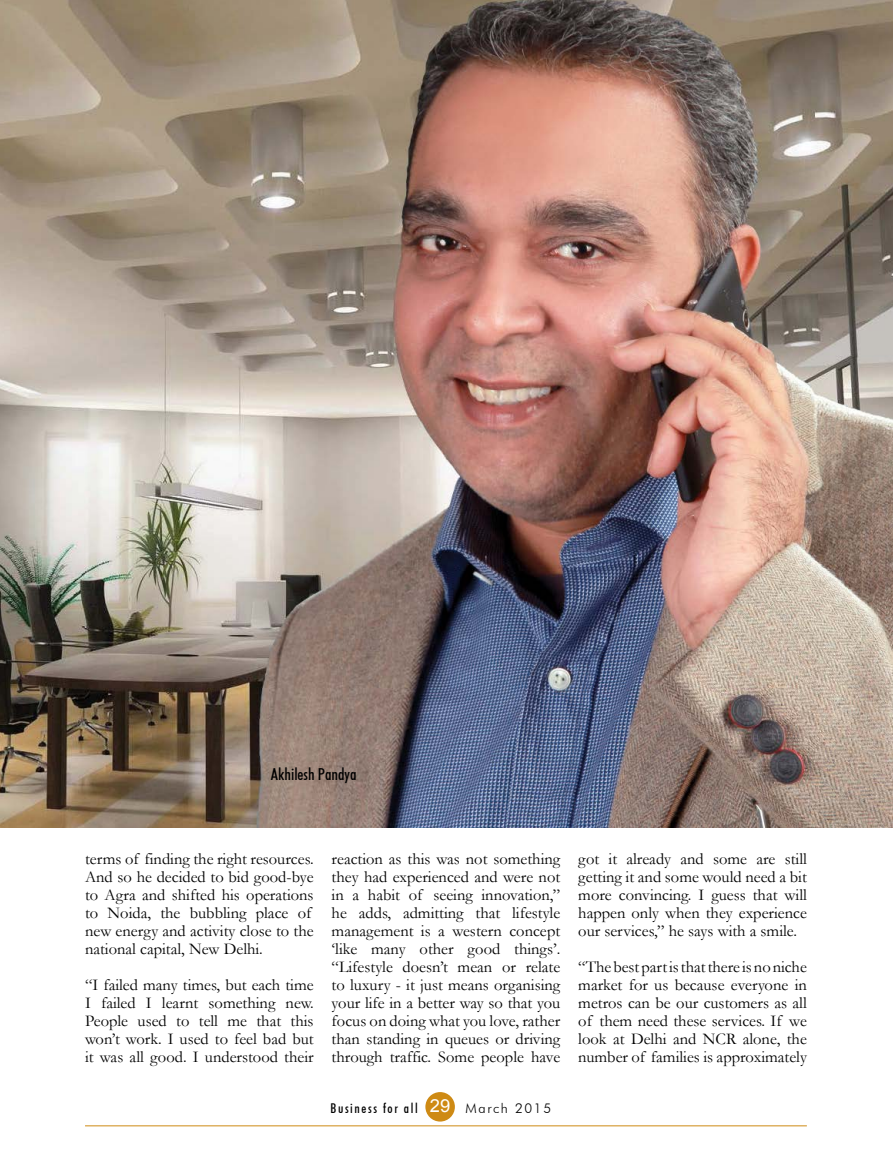
<style>
.page{position:relative;width:893px;height:1161px;background:#fff}
.page>*{position:absolute;margin:0;border:0;box-sizing:border-box;transform-origin:0 0}
.t1{font:16.5px/18px "Garamond";color:#000;text-align:justify}
.t2{font:500 condensed 16.5px "Futura BT";color:#000}
.t3{font:500 condensed 13.5px "Futura BT";letter-spacing:.12em;color:#000}
.s1{font-family:"Arial";font-weight:400;font-stretch:normal;font-size:18px;color:#fff}
.s2{font-weight:300;font-stretch:normal}
</style>
<div class="page">
<div style="left:425px;top:1092px;width:30px;height:29px;background:#ce8a14;border-radius:50%"></div>
<hr style="left:85px;top:1125px;width:722px;height:1px;background:#ce8a14">
<img style="left:0;top:0;width:893px;height:827px">
<p class="t2" style="left:271px;top:764px;width:87px">Akhilesh Pandya</p>
<p class="t1" style="left:85px;top:849px;width:230px;text-align:left">terms of finding the right resources.<br>And so he decided to bid good-bye to Agra and shifted his operations to Noida, the bubbling place of new energy and activity close to the national capital, New Delhi.</p>
<p class="t1" style="left:85px;top:975px;width:230px">“I failed many times, but each time I failed I learnt something new.<br>People used to tell me that this won’t work. I used to feel bad but it was all good. I understood their</p>
<p class="t1" style="left:332px;top:849px;width:230px">reaction as this was not something they had experienced and were not in a habit of seeing innovation,” he adds, admitting that lifestyle management is a western concept ‘like many other good things’. “Lifestyle doesn’t mean or relate to luxury - it just means organising your life in a better way so that you focus on doing what you love, rather than standing in queues or driving through traffic. Some people have</p>
<p class="t1" style="left:578px;top:849px;width:230px">got it already and some are still getting it and some would need a bit more convincing. I guess that will happen only when they experience our services,” he says with a smile.</p>
<p class="t1" style="left:578px;top:957px;width:230px">“The best part is that there is no niche market for us because everyone in metros can be our customers as all of them need these services. If we look at Delhi and NCR alone, the number of families is approximately</p>
<p class="t3" style="left:331px;top:1100px;width:222px">Business for all <span class="s1">29</span> <span class="s2">March 2015</span></p>
</div>
